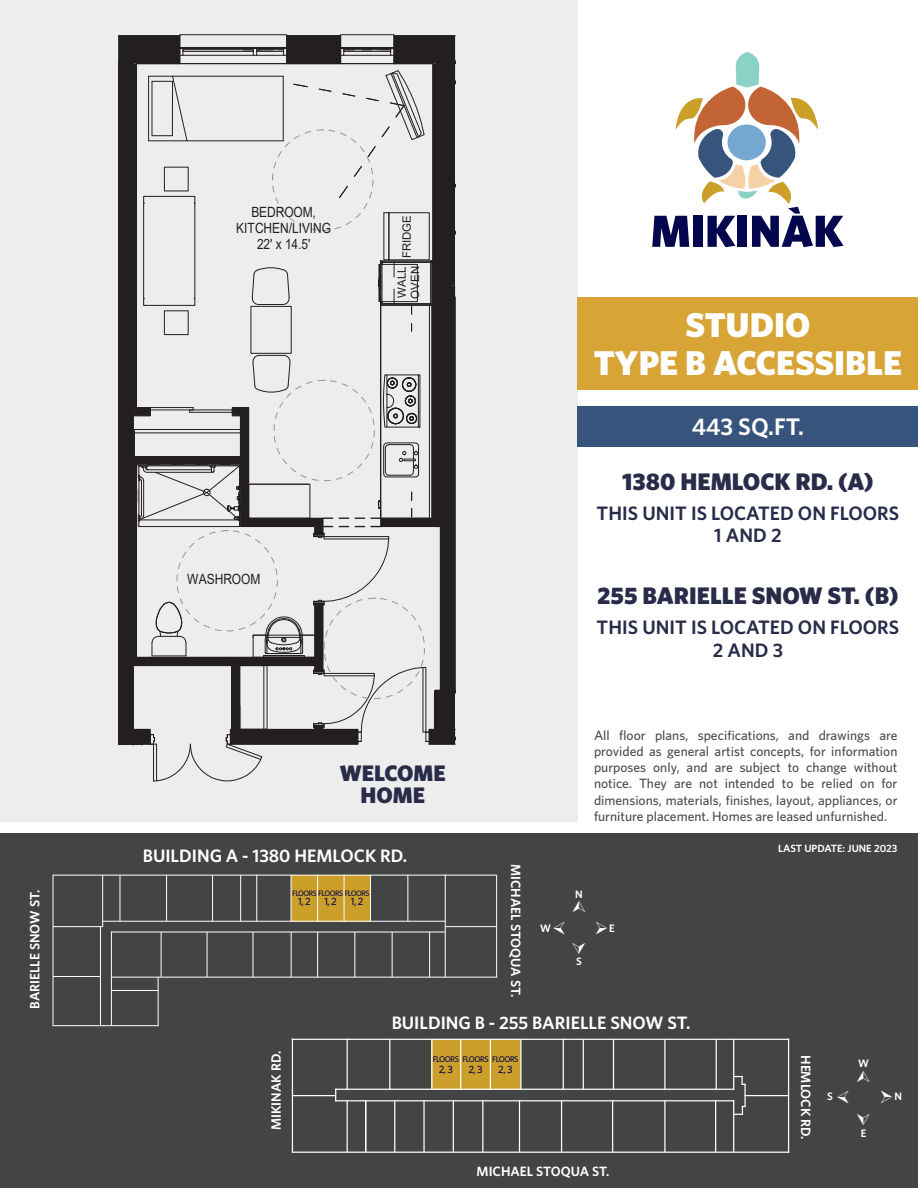
<style>
.page{position:relative;width:918px;height:1188px;background:#fff}
.page>*{position:absolute;margin:0;border:0;box-sizing:border-box;transform-origin:0 0}
.t1{font:900 34.5px/37.5px "Whitney";color:#fff;text-align:center}
.t2{font:900 24px "Whitney";color:#282c49}
.t3{font:600 24px "Whitney";color:#fff}
.t4{font:900 22.5px/22.5px "Whitney";color:#282c49;text-align:center}
.t5{font:600 19.5px/22.5px "Whitney";color:#282c49;text-align:center}
.t6{font:600 18px "Whitney";color:#fff}
.t7{font:14.1px/16px "Arial";color:#231f20;text-align:center;scale:.85 1}
.t8{font:500 13.5px/16.2px "Whitney";color:#4b4c4d;text-align:justify}
.t9{font:600 13.5px "Whitney";color:#fff}
.t10{font:11.55px "Arial";color:#231f20}
.t11{font:11.4px/13px "Arial";letter-spacing:.005em;color:#231f20}
.t12{font:600 10.8px "Whitney";color:#fff}
.t13{font:600 10.5px "Whitney";color:#fff}
.t14{font:500 10.5px "Whitney";color:#05074e}
.t15{font:500 8.25px "Whitney";letter-spacing:-.06em;color:#05074e}
.t16{font:500 7.8px "Whitney";letter-spacing:-.06em;color:#05074e}
</style>
<div class="page">
<div style="left:0;top:0;width:578px;height:822px;background:#ededee"></div>
<div style="left:578px;top:297px;width:340px;height:93px;background:#d8a436"></div>
<svg style="left:118px;top:34px;width:337px;height:748px"></svg>
<div style="left:578px;top:406px;width:340px;height:40px;background:#37547c"></div>
<div style="left:0;top:834px;width:918px;height:354px;background:#434545"></div>
<div style="left:291px;top:875px;width:80px;height:46px;background:#cb9f2a"></div>
<hr style="left:496px;top:875px;width:1px;height:103px;background:#fff">
<hr style="left:111px;top:932px;width:334px;height:1px;background:#fff">
<hr style="left:103px;top:921px;width:343px;height:1px;background:#fff">
<hr style="left:102px;top:875px;width:1px;height:51px;background:#fff">
<hr style="left:120px;top:875px;width:1px;height:46px;background:#fff">
<hr style="left:166px;top:875px;width:1px;height:46px;background:#fff">
<hr style="left:212px;top:875px;width:1px;height:46px;background:#fff">
<hr style="left:240px;top:875px;width:1px;height:46px;background:#fff">
<hr style="left:256px;top:875px;width:1px;height:46px;background:#fff">
<hr style="left:53px;top:875px;width:443px;height:1px;background:#fff">
<hr style="left:445px;top:926px;width:52px;height:1px;background:#fff">
<hr style="left:111px;top:977px;width:386px;height:1px;background:#fff">
<hr style="left:291px;top:875px;width:1px;height:46px;background:#fff">
<hr style="left:317px;top:875px;width:1px;height:46px;background:#fff">
<hr style="left:344px;top:875px;width:1px;height:46px;background:#fff">
<hr style="left:370px;top:875px;width:1px;height:46px;background:#fff">
<hr style="left:407px;top:875px;width:1px;height:46px;background:#fff">
<hr style="left:429px;top:932px;width:1px;height:45px;background:#fff">
<hr style="left:392px;top:932px;width:1px;height:45px;background:#fff">
<hr style="left:354px;top:932px;width:1px;height:45px;background:#fff">
<hr style="left:317px;top:932px;width:1px;height:45px;background:#fff">
<hr style="left:291px;top:932px;width:1px;height:45px;background:#fff">
<hr style="left:253px;top:932px;width:1px;height:45px;background:#fff">
<hr style="left:207px;top:932px;width:1px;height:45px;background:#fff">
<hr style="left:161px;top:932px;width:1px;height:45px;background:#fff">
<hr style="left:111px;top:990px;width:47px;height:1px;background:#fff">
<hr style="left:53px;top:976px;width:47px;height:1px;background:#fff">
<hr style="left:53px;top:926px;width:50px;height:1px;background:#fff">
<hr style="left:53px;top:1025px;width:105px;height:1px;background:#fff">
<hr style="left:158px;top:977px;width:1px;height:49px;background:#fff">
<hr style="left:111px;top:932px;width:1px;height:94px;background:#fff">
<hr style="left:100px;top:926px;width:1px;height:100px;background:#fff">
<hr style="left:53px;top:875px;width:1px;height:151px;background:#fff">
<hr style="left:445px;top:875px;width:1px;height:103px;background:#fff">
<div style="left:431px;top:1039px;width:90px;height:50px;background:#cb9f2a"></div>
<hr style="left:335px;top:1089px;width:399px;height:1px;background:#fff">
<hr style="left:335px;top:1100px;width:399px;height:1px;background:#fff">
<hr style="left:292px;top:1152px;width:497px;height:1px;background:#fff">
<hr style="left:292px;top:1039px;width:497px;height:1px;background:#fff">
<hr style="left:744px;top:1095px;width:45px;height:1px;background:#fff">
<hr style="left:788px;top:1039px;width:1px;height:114px;background:#fff">
<hr style="left:733px;top:1039px;width:1px;height:51px;background:#fff">
<hr style="left:733px;top:1100px;width:1px;height:52px;background:#fff">
<hr style="left:715px;top:1101px;width:1px;height:51px;background:#fff">
<hr style="left:664px;top:1101px;width:2px;height:51px;background:#fff">
<hr style="left:612px;top:1101px;width:1px;height:51px;background:#fff">
<hr style="left:561px;top:1101px;width:1px;height:51px;background:#fff">
<hr style="left:519px;top:1101px;width:1px;height:51px;background:#fff">
<hr style="left:482px;top:1101px;width:1px;height:51px;background:#fff">
<hr style="left:453px;top:1101px;width:1px;height:51px;background:#fff">
<hr style="left:423px;top:1100px;width:2px;height:52px;background:#fff">
<hr style="left:394px;top:1101px;width:1px;height:51px;background:#fff">
<hr style="left:365px;top:1101px;width:1px;height:51px;background:#fff">
<hr style="left:347px;top:1101px;width:1px;height:51px;background:#fff">
<hr style="left:347px;top:1039px;width:1px;height:50px;background:#fff">
<hr style="left:389px;top:1039px;width:1px;height:50px;background:#fff">
<hr style="left:431px;top:1039px;width:1px;height:50px;background:#fff">
<hr style="left:460px;top:1039px;width:1px;height:50px;background:#fff">
<hr style="left:490px;top:1039px;width:1px;height:50px;background:#fff">
<hr style="left:520px;top:1039px;width:2px;height:50px;background:#fff">
<hr style="left:583px;top:1039px;width:1px;height:50px;background:#fff">
<hr style="left:613px;top:1039px;width:1px;height:50px;background:#fff">
<hr style="left:664px;top:1039px;width:2px;height:50px;background:#fff">
<hr style="left:716px;top:1039px;width:1px;height:50px;background:#fff">
<hr style="left:563px;top:1039px;width:1px;height:50px;background:#fff">
<hr style="left:292px;top:1095px;width:44px;height:1px;background:#fff">
<hr style="left:292px;top:1039px;width:1px;height:114px;background:#fff">
<hr style="left:744px;top:1084px;width:2px;height:23px;background:#fff">
<svg style="left:734px;top:1076px;width:11px;height:9px"></svg>
<svg style="left:734px;top:1106px;width:11px;height:9px"></svg>
<svg style="left:652px;top:52px;width:192px;height:195px"></svg>
<p class="t9" style="left:27px;top:1009px;width:120px;rotate:-90deg">BARIELLE SNOW ST.</p>
<p class="t7" style="left:236px;top:204px;width:113px">BEDROOM,<br>KITCHEN/LIVING<br>22' x 14.5'</p>
<p class="t10" style="left:399px;top:258px;width:45px;rotate:-90deg">FRIDGE</p>
<p class="t11" style="left:395px;top:299px;width:34px;rotate:-90deg">WALL<br>OVEN</p>
<p class="t7" style="left:187px;top:571px;width:88px">WASHROOM</p>
<h3 class="t4" style="left:340px;top:761px;width:107px">WELCOME<br>HOME</h3>
<h3 class="t6" style="left:143px;top:845px;width:266px">BUILDING A - 1380 HEMLOCK RD.</h3>
<p class="t16" style="left:292px;top:888px;width:79px">FLOORS FLOORS FLOORS</p>
<p class="t14" style="left:298px;top:895px;width:14px">1, 2</p>
<p class="t14" style="left:324px;top:895px;width:14px">1, 2</p>
<p class="t14" style="left:351px;top:895px;width:14px">1, 2</p>
<h1 class="t1" style="left:594px;top:305px;width:310px">STUDIO<br>TYPE B ACCESSIBLE</h1>
<h2 class="t3" style="left:692px;top:412px;width:114px">443 SQ.FT.</h2>
<h2 class="t2" style="left:622px;top:467px;width:253px">1380 HEMLOCK RD. (A)</h2>
<h3 class="t5" style="left:597px;top:501px;width:304px">THIS UNIT IS LOCATED ON FLOORS<br>1 AND 2</h3>
<h2 class="t2" style="left:597px;top:581px;width:303px">255 BARIELLE SNOW ST. (B)</h2>
<h3 class="t5" style="left:597px;top:616px;width:304px">THIS UNIT IS LOCATED ON FLOORS<br>2 AND 3</h3>
<p class="t9" style="left:524px;top:864px;width:134px;rotate:90deg">MICHAEL STOQUA ST.</p>
<p class="t8" style="left:594px;top:727px;width:305px">All floor plans, specifications, and drawings are provided as general artist concepts, for information purposes only, and are subject to change without notice. They are not intended to be relied on for dimensions, materials, finishes, layout, appliances, or furniture placement. Homes are leased unfurnished.</p>
<p class="t12" style="left:575px;top:888px;width:9px">N</p>
<p class="t12" style="left:540px;top:922px;width:12px">W</p>
<p class="t12" style="left:609px;top:922px;width:7px">E</p>
<p class="t12" style="left:576px;top:954px;width:7px">S</p>
<p class="t13" style="left:778px;top:842px;width:121px">LAST UPDATE: JUNE 2023</p>
<p class="t9" style="left:268px;top:1130px;width:80px;rotate:-90deg">MIKINAK RD.</p>
<h3 class="t6" style="left:392px;top:1011px;width:300px">BUILDING B - 255 BARIELLE SNOW ST.</h3>
<p class="t15" style="left:433px;top:1055px;width:87px">FLOORS FLOORS FLOORS</p>
<p class="t14" style="left:439px;top:1063px;width:16px">2, 3</p>
<p class="t14" style="left:469px;top:1063px;width:16px">2, 3</p>
<p class="t14" style="left:498px;top:1063px;width:16px">2, 3</p>
<p class="t9" style="left:814px;top:1055px;width:86px;rotate:90deg">HEMLOCK RD.</p>
<p class="t9" style="left:477px;top:1163px;width:134px">MICHAEL STOQUA ST.</p>
<p class="t12" style="left:858px;top:1057px;width:12px">W</p>
<p class="t12" style="left:827px;top:1090px;width:7px">S</p>
<p class="t12" style="left:894px;top:1090px;width:9px">N</p>
<p class="t12" style="left:861px;top:1126px;width:7px">E</p>
</div>
